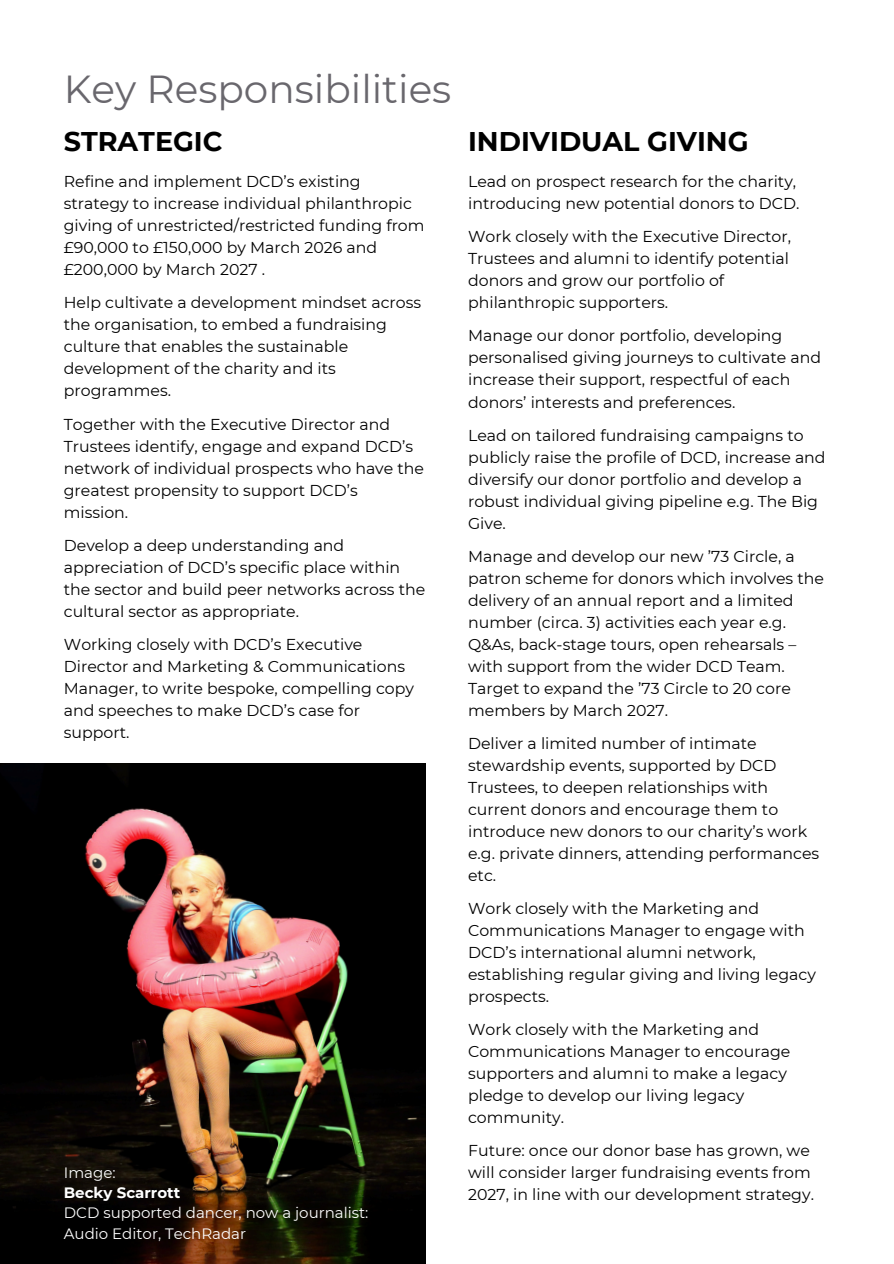
<style>
.page{position:relative;width:894px;height:1264px;background:#fff}
.page>*{position:absolute;margin:0;border:0;box-sizing:border-box;transform-origin:0 0}
.t1{font:39px "Montserrat";color:#69676d}
.t2{font:700 27px "Montserrat";color:#000}
.t3{font:15.75px/22px "Montserrat";color:#000}
.t4{font:15px "Montserrat";color:#fff}
.t5{font:700 15px "Montserrat";color:#fff}
</style>
<div class="page">
<img style="left:0;top:763px;width:425px;height:500px">
<h1 class="t1" style="left:64px;top:65px;width:389px">Key Responsibilities</h1>
<h2 class="t2" style="left:64px;top:125px;width:160px">STRATEGIC</h2>
<p class="t3" style="left:64px;top:171px;width:362px">Refine and implement DCD’s existing strategy to increase individual philanthropic giving of unrestricted/restricted funding from £90,000 to £150,000 by March 2026 and £200,000 by March 2027 .</p>
<p class="t3" style="left:64px;top:292px;width:359px">Help cultivate a development mindset across the organisation, to embed a fundraising culture that enables the sustainable development of the charity and its programmes.</p>
<p class="t3" style="left:64px;top:413px;width:361px">Together with the Executive Director and Trustees identify, engage and expand DCD’s network of individual prospects who have the greatest propensity to support DCD’s mission.</p>
<p class="t3" style="left:64px;top:534px;width:363px">Develop a deep understanding and appreciation of DCD’s specific place within the sector and build peer networks across the cultural sector as appropriate.</p>
<p class="t3" style="left:64px;top:633px;width:351px">Working closely with DCD’s Executive Director and Marketing &amp; Communications Manager, to write bespoke, compelling copy and speeches to make DCD’s case for support.</p>
<p class="t4" style="left:64px;top:1163px;width:53px">Image:</p>
<p class="t5" style="left:64px;top:1183px;width:118px">Becky Scarrott</p>
<p class="t4" style="left:64px;top:1203px;width:306px">DCD supported dancer, now a journalist:</p>
<p class="t4" style="left:64px;top:1224px;width:184px">Audio Editor, TechRadar</p>
<p class="t2" style="left:468px;top:125px;width:282px">INDIVIDUAL GIVING</p>
<p class="t3" style="left:468px;top:171px;width:333px">Lead on prospect research for the charity, introducing new potential donors to DCD.</p>
<p class="t3" style="left:468px;top:226px;width:324px">Work closely with the Executive Director, Trustees and alumni to identify potential donors and grow our portfolio of philanthropic supporters.</p>
<p class="t3" style="left:468px;top:325px;width:354px">Manage our donor portfolio, developing personalised giving journeys to cultivate and increase their support, respectful of each donors’ interests and preferences.</p>
<p class="t3" style="left:468px;top:424px;width:359px">Lead on tailored fundraising campaigns to publicly raise the profile of DCD, increase and diversify our donor portfolio and develop a robust individual giving pipeline e.g. The Big Give.</p>
<h2 class="t3" style="left:468px;top:545px;width:357px">Manage and develop our new ’73 Circle, a patron scheme for donors which involves the delivery of an annual report and a limited number (circa. 3) activities each year e.g.<br>Q&amp;As, back-stage tours, open rehearsals – with support from the wider DCD Team.<br>Target to expand the ’73 Circle to 20 core members by March 2027.</h2>
<p class="t3" style="left:468px;top:732px;width:352px">Deliver a limited number of intimate stewardship events, supported by DCD Trustees, to deepen relationships with current donors and encourage them to introduce new donors to our charity’s work e.g. private dinners, attending performances etc.</p>
<p class="t3" style="left:468px;top:897px;width:349px">Work closely with the Marketing and Communications Manager to engage with DCD’s international alumni network, establishing regular giving and living legacy prospects.</p>
<p class="t3" style="left:468px;top:1018px;width:324px">Work closely with the Marketing and<br>Communications Manager to encourage supporters and alumni to make a legacy pledge to develop our living legacy community.</p>
<p class="t3" style="left:468px;top:1139px;width:347px">Future: once our donor base has grown, we will consider larger fundraising events from<br>2027, in line with our development strategy.</p>
</div>
